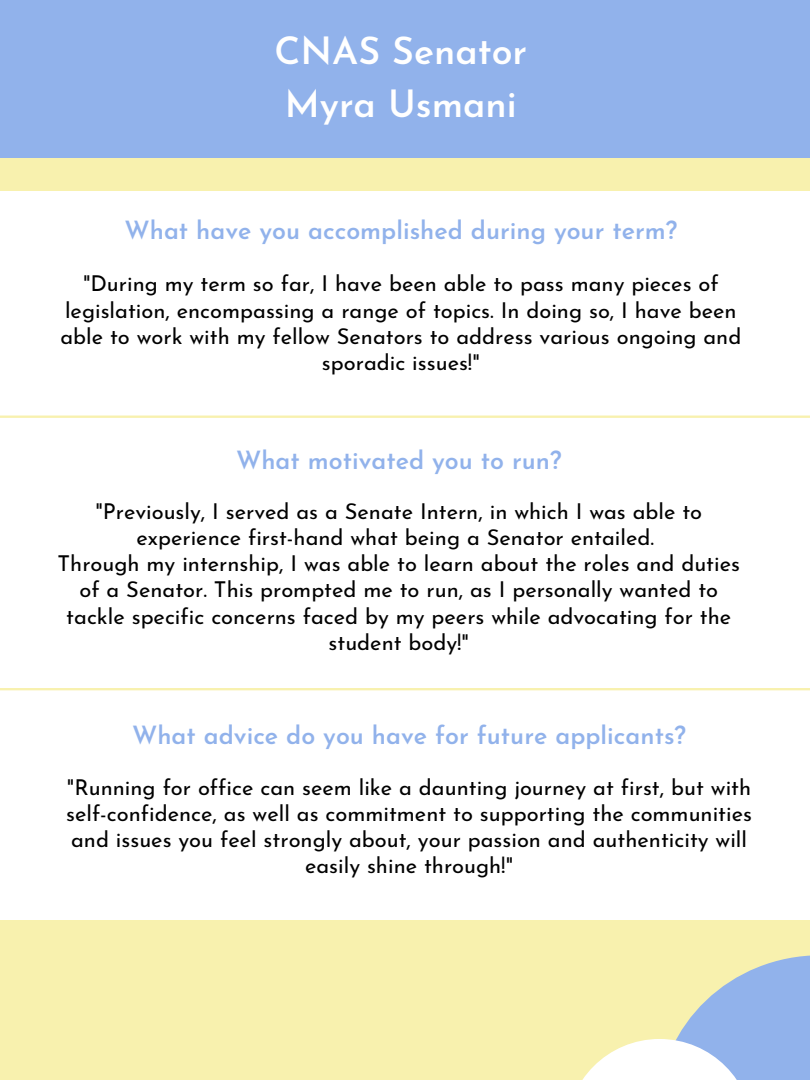
<style>
.page{position:relative;width:810px;height:1080px;background:#f8f1ae}
.page>*{position:absolute;margin:0;border:0;box-sizing:border-box;transform-origin:0 0}
.t1{font:600 37.5px/52.5px "Josefin Sans";color:#fff}
.t2{font:600 25px "Josefin Sans";color:#91b2eb}
.t3{font:21.88px/26.2px "Josefin Sans";color:#000;text-align:center}
</style>
<div class="page">
<div style="left:0;top:0;width:810px;height:157px;background:#91b2eb"></div>
<div style="left:0;top:192px;width:810px;height:888px;background:#fff"></div>
<hr style="left:0;top:416px;width:810px;height:2px;background:#f8f1ae">
<div style="left:0;top:920px;width:810px;height:160px;background:#f8f1ae"></div>
<svg style="left:582px;top:955px;width:228px;height:125px"></svg>
<hr style="left:0;top:688px;width:810px;height:2px;background:#f8f1ae">
<h1 class="t1" style="left:275px;top:28px;width:254px">CNAS Senator<br>Myra Usmani</h1>
<p class="t2" style="left:124px;top:220px;width:554px">What have you accomplished during your term?</p>
<p class="t3" style="left:60px;top:273px;width:682px">"During my term so far, I have been able to pass many pieces of legislation, encompassing a range of topics. In doing so, I have been able to work with my fellow Senators to address various ongoing and sporadic issues!"</p>
<p class="t2" style="left:236px;top:451px;width:327px">What motivated you to run?</p>
<p class="t3" style="left:58px;top:500px;width:684px">"Previously, I served as a Senate Intern, in which I was able to experience first-hand what being a Senator entailed.<br>Through my internship, I was able to learn about the roles and duties of a Senator. This prompted me to run, as I personally wanted to tackle specific concerns faced by my peers while advocating for the student body!"</p>
<p class="t2" style="left:132px;top:725px;width:556px">What advice do you have for future applicants?</p>
<p class="t3" style="left:66px;top:776px;width:687px">"Running for office can seem like a daunting journey at first, but with self-confidence, as well as commitment to supporting the communities and issues you feel strongly about, your passion and authenticity will easily shine through!"</p>
</div>
